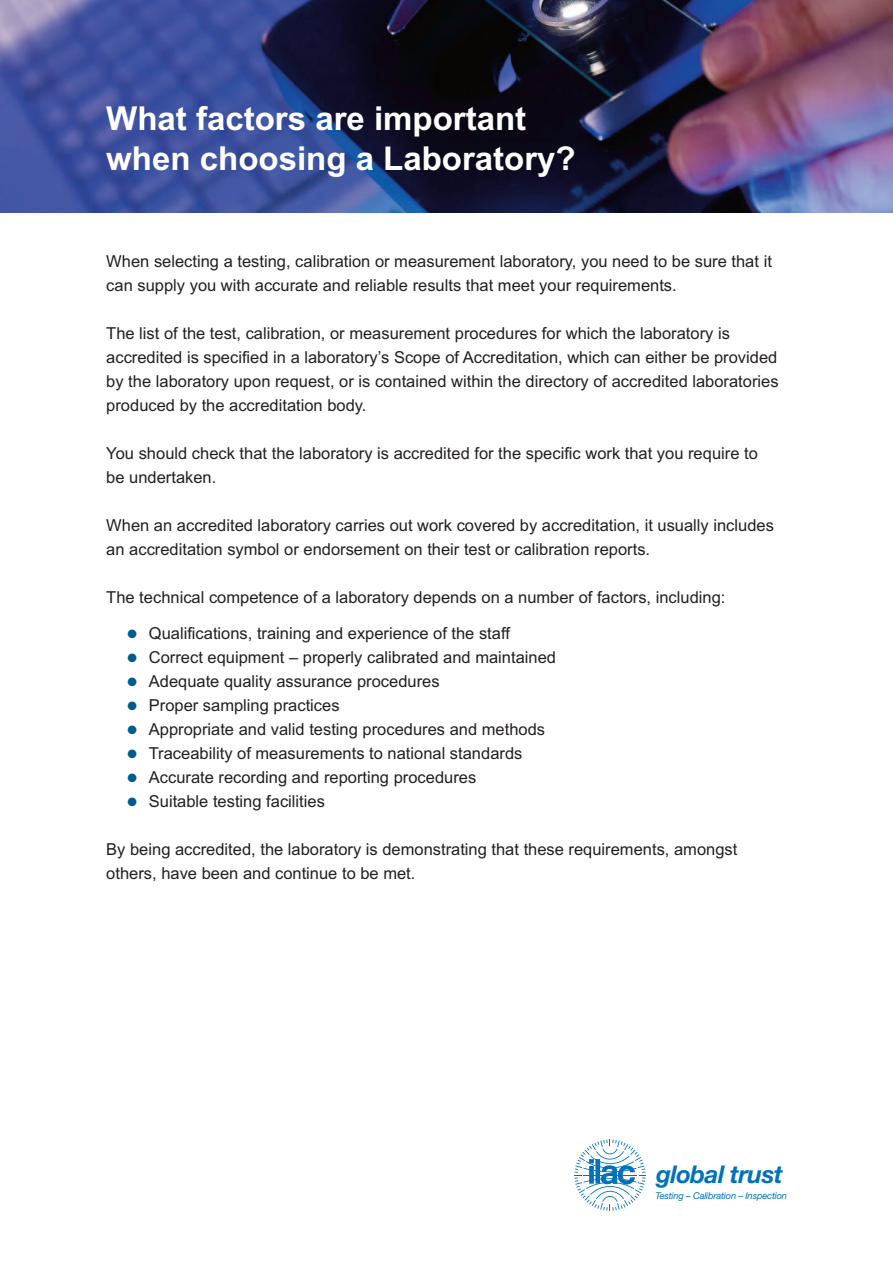
<style>
.page{position:relative;width:893px;height:1263px;background:#fff}
.page>*{position:absolute;margin:0;border:0;box-sizing:border-box;transform-origin:0 0}
.t1{font:700 33px/39.6px "Arial";color:#fff}
.t2{font:italic 700 24.45px "Helvetica Neue";letter-spacing:-.025em;color:#0072bc}
.t3{font:16.5px/24px "Arial";color:#231f20}
.t4{font:italic 9.3px "Helvetica Neue";letter-spacing:-.02em;color:#0072bc}
.s1{color:#005b8f}
</style>
<div class="page">
<img style="left:0;top:0;width:893px;height:213px">
<svg style="left:574px;top:1139px;width:72px;height:72px"></svg>
<h1 class="t1" style="left:106px;top:99px;width:471px">What factors are important when choosing a Laboratory?</h1>
<p class="t3" style="left:106px;top:249px;width:667px">When selecting a testing, calibration or measurement laboratory, you need to be sure that it can supply you with accurate and reliable results that meet your requirements.</p>
<p class="t3" style="left:106px;top:321px;width:674px">The list of the test, calibration, or measurement procedures for which the laboratory is accredited is specified in a laboratory’s Scope of Accreditation, which can either be provided by the laboratory upon request, or is contained within the directory of accredited laboratories produced by the accreditation body.</p>
<p class="t3" style="left:106px;top:441px;width:653px">You should check that the laboratory is accredited for the specific work that you require to be undertaken.</p>
<p class="t3" style="left:106px;top:513px;width:669px">When an accredited laboratory carries out work covered by accreditation, it usually includes an accreditation symbol or endorsement on their test or calibration reports.</p>
<p class="t3" style="left:106px;top:585px;width:621px">The technical competence of a laboratory depends on a number of factors, including:</p>
<p class="t3" style="left:128px;top:621px;width:384px"><span class="s1">●</span> Qualifications, training and experience of the staff</p>
<p class="t3" style="left:128px;top:645px;width:430px"><span class="s1">●</span> Correct equipment – properly calibrated and maintained</p>
<p class="t3" style="left:128px;top:669px;width:314px"><span class="s1">●</span> Adequate quality assurance procedures</p>
<p class="t3" style="left:128px;top:693px;width:214px"><span class="s1">●</span> Proper sampling practices</p>
<p class="t3" style="left:128px;top:717px;width:419px"><span class="s1">●</span> Appropriate and valid testing procedures and methods</p>
<p class="t3" style="left:128px;top:741px;width:396px"><span class="s1">●</span> Traceability of measurements to national standards</p>
<p class="t3" style="left:128px;top:765px;width:350px"><span class="s1">●</span> Accurate recording and reporting procedures</p>
<p class="t3" style="left:128px;top:789px;width:199px"><span class="s1">●</span> Suitable testing facilities</p>
<p class="t3" style="left:106px;top:837px;width:633px">By being accredited, the laboratory is demonstrating that these requirements, amongst others, have been and continue to be met.</p>
<h2 class="t2" style="left:656px;top:1166px;width:128px">global trust</h2>
<p class="t4" style="left:655px;top:1193px;width:133px">Testing – Calibration – Inspection</p>
</div>
